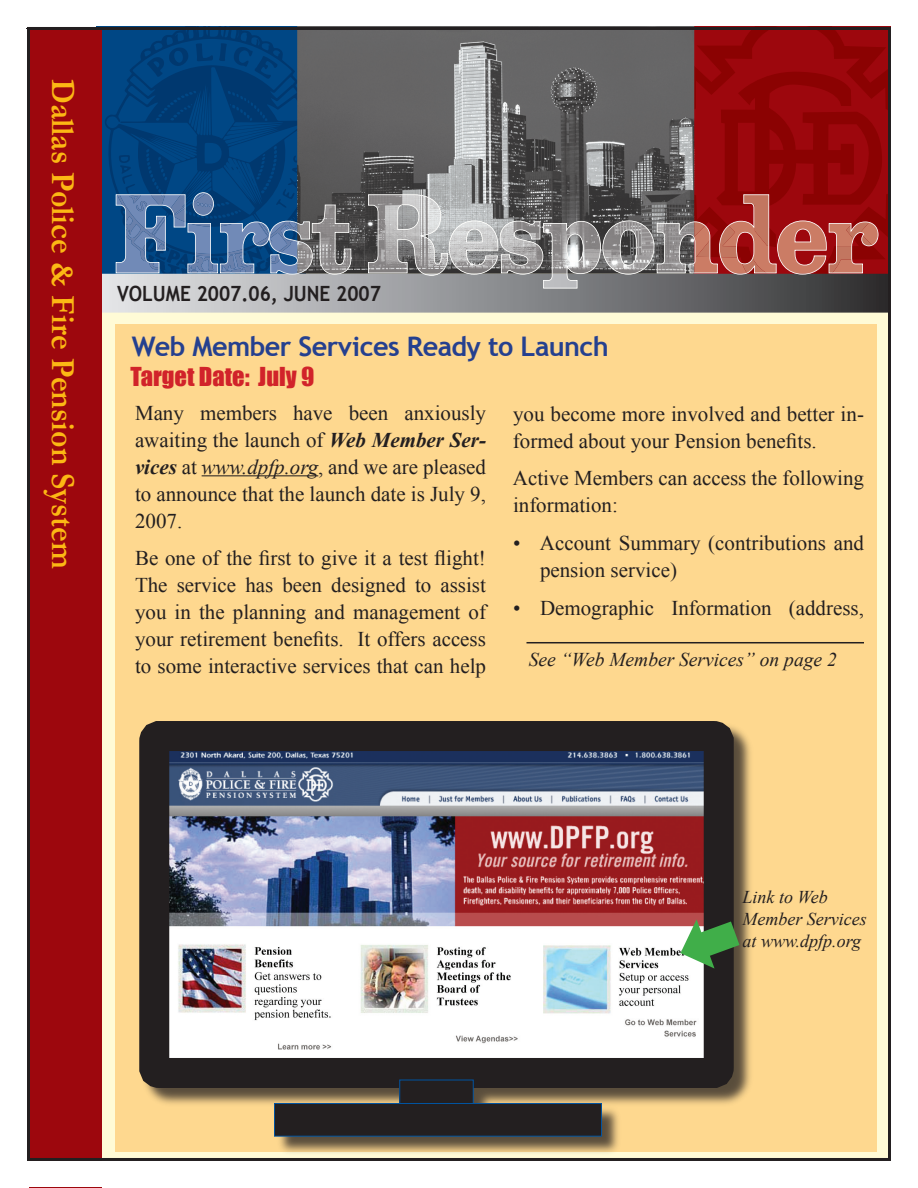
<style>
.page{position:relative;width:918px;height:1188px;background:#fff}
.page>*{position:absolute;margin:0;border:0;box-sizing:border-box;transform-origin:0 0}
.t1{font:700 33.9px "Garamond";color:#fcb814;scale:.94 1}
.t2{font:700 27px "Trebuchet MS";letter-spacing:-.02em;color:#25408f}
.t3{font:24px "Impact";color:#d1232a}
.t4{font:21px/27px "Times New Roman";color:#231f20}
.t5{font:700 21px "Trebuchet MS";color:#231f20;scale:.91 1}
.t6{font:italic 19.5px "Times New Roman";color:#231f20}
.t7{font:italic 18px/21.6px "Times New Roman";color:#231f20}
.s1{font-weight:700;font-style:italic}
.s2{font-style:italic}
</style>
<div class="page">
<div style="left:36px;top:31px;width:854px;height:1130px;background:#fffbd6"></div>
<svg style="left:104px;top:26px;width:193px;height:17px;background:#063c6e"></svg>
<svg style="left:694px;top:26px;width:197px;height:17px;background:#830a0f"></svg>
<img style="left:297px;top:26px;width:397px;height:17px">
<svg style="left:102px;top:43px;width:785px;height:270px;background:#6c5d69"></svg>
<hr style="left:13px;top:28px;width:48px;height:1px;background:#231f20">
<div style="left:29px;top:27px;width:73px;height:1161px;background:#9d070d"></div>
<div style="left:0;top:1px;width:26px;height:1186px;background:#fff"></div>
<div style="left:0;top:1162px;width:917px;height:25px;background:#fff"></div>
<div style="left:115px;top:324px;width:762px;height:828px;background:#fed88f"></div>
<hr style="left:202px;top:475px;width:116px;height:1px;background:#231f20">
<div style="left:140px;top:722px;width:614px;height:435px;background:#231f20;opacity:.75"></div>
<img style="left:139px;top:721px;width:610px;height:352px">
<div style="left:400px;top:1080px;width:73px;height:27px;background:#231f20"></div>
<div style="left:274px;top:1104px;width:328px;height:32px;background:#231f20"></div>
<hr style="left:527px;top:642px;width:337px;height:1px;background:#231f20">
<svg style="left:671px;top:919px;width:68px;height:59px;background:#8a9b83"></svg>
<p class="t1" style="left:86px;top:79px;width:522px;rotate:90deg">Dallas Police &amp; Fire Pension System</p>
<p class="t5" style="left:117px;top:280px;width:292px">VOLUME 2007.06, JUNE 2007</p>
<p class="t2" style="left:132px;top:329px;width:479px">Web Member Services Ready to Launch</p>
<p class="t3" style="left:130px;top:358px;width:185px">Target Date: July 9</p>
<p class="t4" style="left:513px;top:400px;width:353px">you become more involved and better in&shy;formed about your Pension benefits.</p>
<p class="t4" style="left:513px;top:464px;width:353px">Active Members can access the following information:</p>
<p class="t4" style="left:540px;top:529px;width:326px">Account Summary (contributions and pension service)</p>
<p class="t4" style="left:540px;top:594px;width:325px">Demographic Information (address,</p>
<p class="t4" style="left:135px;top:399px;width:353px;text-align:justify">Many members have been anxiously awaiting the launch of <span class="s1">Web Member Ser&shy;vices</span> at <span class="s2">www.dpfp.org</span>, and we are pleased to announce that the launch date is July 9, 2007.</p>
<p class="t4" style="left:135px;top:545px;width:353px;text-align:justify">Be one of the first to give it a test flight!<br>The service has been designed to assist you in the planning and management of your retirement benefits. It offers access to some interactive services that can help</p>
<p class="t4" style="left:513px;top:529px;width:9px">•</p>
<p class="t4" style="left:513px;top:594px;width:9px">•</p>
<p class="t6" style="left:529px;top:646px;width:309px">See “Web Member Services” on page 2</p>
<p class="t7" style="left:743px;top:886px;width:126px">Link to Web<br>Member Services at www.dpfp.org</p>
</div>
